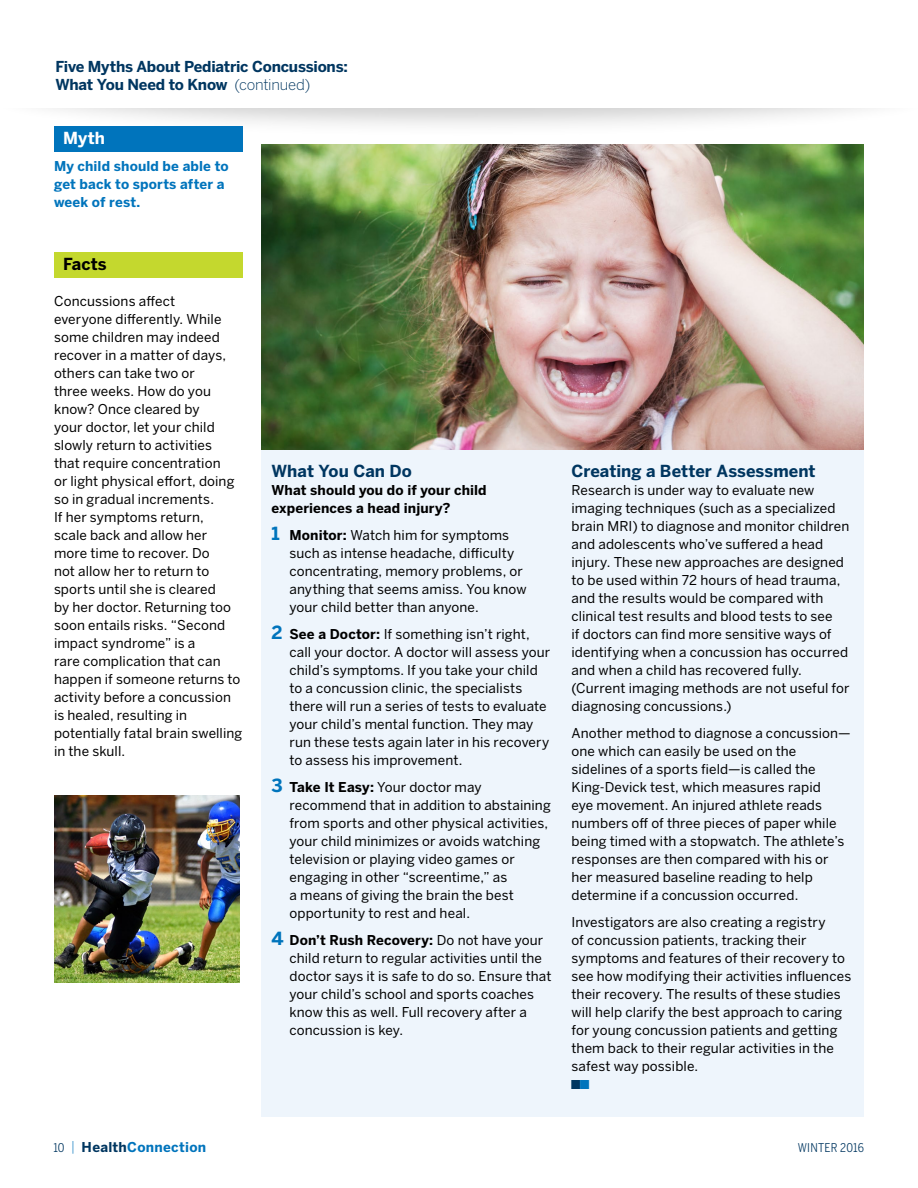
<style>
.page{position:relative;width:918px;height:1188px;background:#fff}
.page>*{position:absolute;margin:0;border:0;box-sizing:border-box;transform-origin:0 0}
.t1{font:19.5px "Arial Narrow";color:#003660}
.t2{font:700 16.5px "Benton Sans";color:#003660}
.t3{font:700 16.5px "Benton Sans";letter-spacing:.005em;color:#000}
.t4{font:700 16.5px "Benton Sans";color:#fff}
.t5{font:700 15px/18px "Benton Sans";letter-spacing:-.015em;color:#003660}
.t6{font:13.5px/18px "Benton Sans";letter-spacing:.01em;color:#000}
.t7{font:700 13.5px/18px "Benton Sans";letter-spacing:.01em;color:#0074bc}
.t8{font:700 13.5px/18px "Benton Sans";letter-spacing:.01em;color:#000}
.t9{font:12px "Benton Sans Condensed";letter-spacing:.02em;color:#003660}
.s1{font-weight:300}
.s2{font-weight:700;font-size:18px;color:#0074bc}
.s3{font-weight:700}
.s4{color:#0074bc}
.s5{font-family:"Benton Sans Condensed";font-weight:400;font-size:12px;color:#003660}
.s6{color:#003660}
</style>
<div class="page">
<div style="left:261px;top:414px;width:603px;height:702px;background:#eef5fc"></div>
<div style="left:0;top:36px;width:918px;height:102px;background:#000;opacity:.2"></div>
<div style="left:1px;top:6px;width:917px;height:102px;background:#fff"></div>
<div style="left:54px;top:127px;width:189px;height:25px;background:#0074bc"></div>
<div style="left:54px;top:253px;width:189px;height:25px;background:#c4d82e"></div>
<img style="left:261px;top:144px;width:603px;height:306px">
<img style="left:54px;top:795px;width:185px;height:188px">
<p class="t5" style="left:55px;top:58px;width:294px">Five Myths About Pediatric Concussions:<br>What You Need to Know <span class="s1">(continued)</span></p>
<h3 class="t4" style="left:63px;top:128px;width:43px">Myth</h3>
<p class="t7" style="left:54px;top:157px;width:176px">My child should be able to get back to sports after a week of rest.</p>
<h3 class="t3" style="left:63px;top:254px;width:45px">Facts</h3>
<p class="t6" style="left:54px;top:292px;width:190px">Concussions affect<br>everyone differently. While some children may indeed recover in a matter of days, others can take two or<br>three weeks. How do you know? Once cleared by<br>your doctor, let your child slowly return to activities<br>that require concentration<br>or light physical effort, doing so in gradual increments.<br>If her symptoms return,<br>scale back and allow her more time to recover. Do<br>not allow her to return to sports until she is cleared<br>by her doctor. Returning too soon entails risks. “Second impact syndrome” is a<br>rare complication that can happen if someone returns to activity before a concussion is healed, resulting in potentially fatal brain swelling in the skull.</p>
<h3 class="t2" style="left:272px;top:461px;width:142px">What You Can Do</h3>
<p class="t8" style="left:272px;top:481px;width:217px">What should you do if your child experiences a head injury?</p>
<p class="t6" style="left:290px;top:526px;width:239px;text-indent:-18px"><span class="s2">1</span> <span class="s3">Monitor:</span> Watch him for symptoms such as intense headache, difficulty concentrating, memory problems, or anything that seems amiss. You know your child better than anyone.</p>
<p class="t6" style="left:290px;top:625px;width:262px;text-indent:-18px"><span class="s2">2</span> <span class="s3">See a Doctor:</span> If something isn’t right, call your doctor. A doctor will assess your child’s symptoms. If you take your child to a concussion clinic, the specialists there will run a series of tests to evaluate your child’s mental function. They may run these tests again later in his recovery to assess his improvement.</p>
<p class="t6" style="left:290px;top:778px;width:263px;text-indent:-18px"><span class="s2">3</span> <span class="s3">Take It Easy:</span> Your doctor may recommend that in addition to abstaining from sports and other physical activities, your child minimizes or avoids watching television or playing video games or engaging in other “screentime,” as<br>a means of giving the brain the best opportunity to rest and heal.</p>
<p class="t6" style="left:290px;top:931px;width:264px;text-indent:-18px"><span class="s2">4</span> <span class="s3">Don’t Rush Recovery:</span> Do not have your child return to regular activities until the doctor says it is safe to do so. Ensure that your child’s school and sports coaches know this as well. Full recovery after a concussion is key.</p>
<h3 class="t2" style="left:572px;top:461px;width:246px">Creating a Better Assessment</h3>
<p class="t6" style="left:572px;top:481px;width:280px">Research is under way to evaluate new imaging techniques (such as a specialized brain MRI) to diagnose and monitor children and adolescents who’ve suffered a head injury. These new approaches are designed to be used within 72 hours of head trauma, and the results would be compared with clinical test results and blood tests to see<br>if doctors can find more sensitive ways of identifying when a concussion has occurred and when a child has recovered fully. (Current imaging methods are not useful for diagnosing concussions.)</p>
<p class="t6" style="left:572px;top:724px;width:281px">Another method to diagnose a concussion— one which can easily be used on the sidelines of a sports field—is called the King-Devick test, which measures rapid<br>eye movement. An injured athlete reads numbers off of three pieces of paper while being timed with a stopwatch. The athlete’s responses are then compared with his or her measured baseline reading to help determine if a concussion occurred.</p>
<p class="t6" style="left:572px;top:913px;width:281px">Investigators are also creating a registry<br>of concussion patients, tracking their symptoms and features of their recovery to see how modifying their activities influences their recovery. The results of these studies will help clarify the best approach to caring for young concussion patients and getting them back to their regular activities in the safest way possible.</p>
<h1 class="t1" style="left:572px;top:1068px;width:22px">■ <span class="s4">■</span></h1>
<p class="t7" style="left:53px;top:1138px;width:154px"><span class="s5">10</span> <span class="s1">|</span> <span class="s6">Health</span>Connection</p>
<p class="t9" style="left:798px;top:1140px;width:68px">WINTER 2016</p>
</div>
